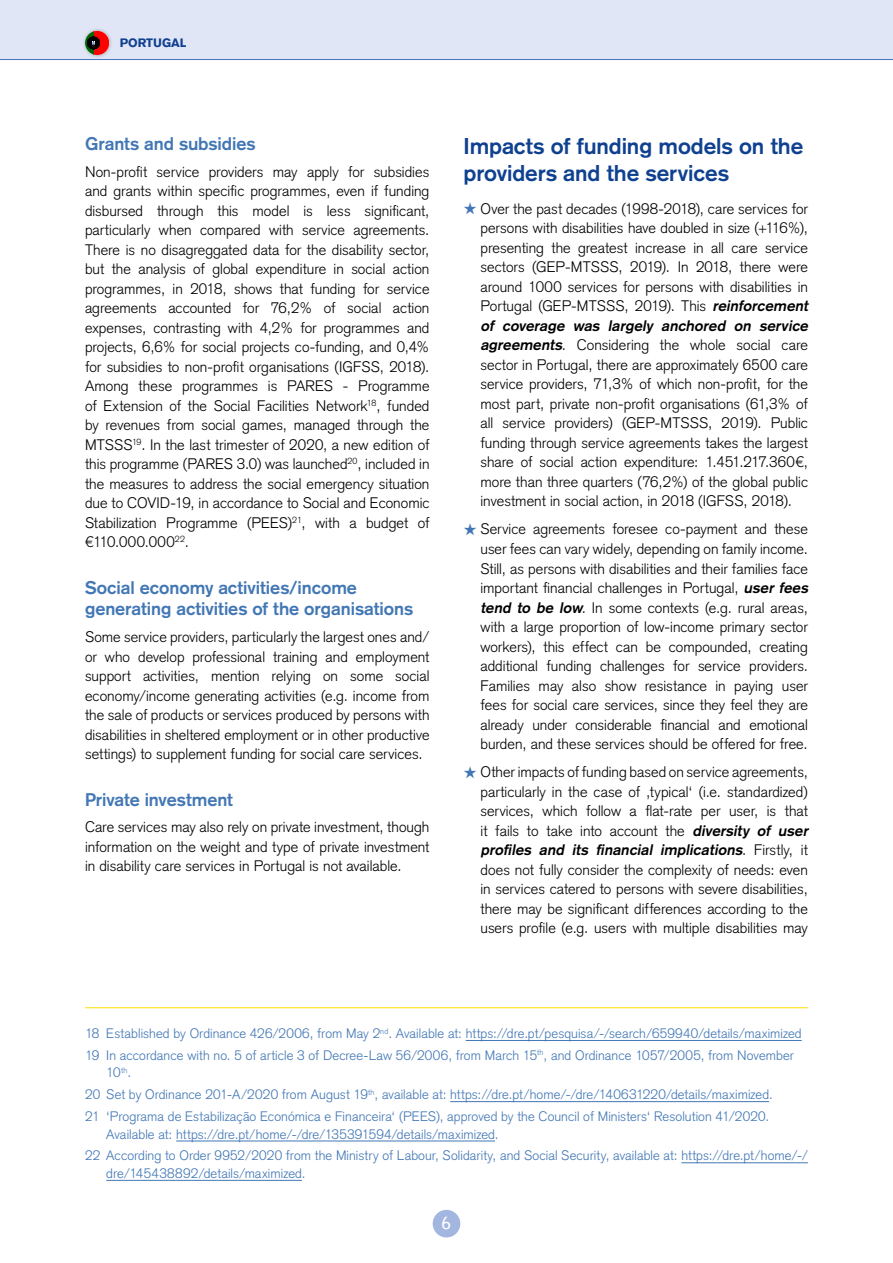
<style>
.page{position:relative;width:893px;height:1263px;background:#fff}
.page>*{position:absolute;margin:0;border:0;box-sizing:border-box;transform-origin:0 0}
.t1{font:700 22.5px/27px "Basic Commercial LT";letter-spacing:-.005em;color:#0f4190}
.t2{font:700 18px/21.6px "Basic Commercial LT";letter-spacing:-.005em;color:#4277b5}
.t3{font:700 16.5px "Bell Gothic";color:#fff}
.body_txt{font:300 15px/19.5px "Basic Commercial LT";letter-spacing:.005em;color:#000;text-align:justify}
.footnotes{font:300 13.5px/17.5px "Basic Commercial LT";letter-spacing:.005em;color:#4277b5}
.t4{font:900 12px "Basic Commercial LT Com";color:#0f4190}
.s1{color:#4277b5}
.s2{font-weight:700;font-style:italic}
</style>
<div class="page">
<div style="left:0;top:0;width:893px;height:60px;background:#e1e6f6"></div>
<div style="left:433px;top:1210px;width:27px;height:27px;background:#a3b6df;border-radius:50%"></div>
<div style="left:81px;top:27px;width:32px;height:32px;background:#000;opacity:.25"></div>
<svg style="left:94px;top:31px;width:15px;height:24px"></svg>
<svg style="left:85px;top:31px;width:9px;height:24px"></svg>
<svg style="left:87px;top:37px;width:13px;height:13px"></svg>
<hr style="left:0;top:59px;width:893px;height:1px;background:#4277b5">
<hr style="left:85px;top:1007px;width:723px;height:1px;background:#ffe000">
<hr style="left:466px;top:1040px;width:336px;height:1px;background:#4277b5">
<hr style="left:450px;top:1101px;width:319px;height:1px;background:#4277b5">
<hr style="left:176px;top:1141px;width:319px;height:1px;background:#4277b5">
<hr style="left:681px;top:1162px;width:127px;height:1px;background:#4277b5">
<hr style="left:106px;top:1180px;width:196px;height:1px;background:#4277b5">
<p class="t4" style="left:120px;top:35px;width:68px">PORTUGAL</p>
<h4 class="t2" style="left:85px;top:133px;width:172px">Grants and subsidies</h4>
<p class="body_txt" style="left:85px;top:162px;width:346px">Non-profit service providers may apply for subsidies and grants within specific programmes, even if funding disbursed through this model is less significant, particularly when compared with service agreements.<br>There is no disagreggated data for the disability sector, but the analysis of global expenditure in social action programmes, in 2018, shows that funding for service agreements accounted for 76,2% of social action expenses, contrasting with 4,2% for programmes and projects, 6,6% for social projects co-funding, and 0,4% for subsidies to non-profit organisations (IGFSS, 2018).<br>Among these programmes is PARES - Programme of Extension of the Social Facilities Network<sup>18</sup>, funded by revenues from social games, managed through the MTSSS<sup>19</sup>. In the last trimester of 2020, a new edition of this programme (PARES 3.0) was launched<sup>20</sup>, included in the measures to address the social emergency situation due to COVID-19, in accordance to Social and Economic Stabilization Programme (PEES)<sup>21</sup>, with a budget of €110.000.000<sup>22</sup>.</p>
<h4 class="t2" style="left:85px;top:576px;width:329px">Social economy activities/income generating activities of the organisations</h4>
<p class="body_txt" style="left:85px;top:627px;width:346px">Some service providers, particularly the largest ones and/ or who develop professional training and employment support activities, mention relying on some social economy/income generating activities (e.g. income from the sale of products or services produced by persons with disabilities in sheltered employment or in other productive settings) to supplement funding for social care services.</p>
<h4 class="t2" style="left:85px;top:788px;width:149px">Private investment</h4>
<p class="body_txt" style="left:85px;top:817px;width:346px">Care services may also rely on private investment, though information on the weight and type of private investment in disability care services in Portugal is not available.</p>
<h3 class="t1" style="left:463px;top:132px;width:341px">Impacts of funding models on the providers and the services</h3>
<p class="body_txt" style="left:480px;top:199px;width:332px;text-align:left;text-indent:-17px"><span class="s1">★</span> Over the past decades (1998-2018), care services for persons with disabilities have doubled in size (+116%), presenting the greatest increase in all care service sectors (GEP-MTSSS, 2019). In 2018, there were around 1000 services for persons with disabilities in Portugal (GEP-MTSSS, 2019). This <span class="s2">reinforcement of coverage was largely anchored on service agreements</span>. Considering the whole social care sector in Portugal, there are approximately 6500 care service providers, 71,3% of which non-profit, for the most part, private non-profit organisations (61,3% of all service providers) (GEP-MTSSS, 2019). Public funding through service agreements takes the largest share of social action expenditure: 1.451.217.360€, more than three quarters (76,2%) of the global public investment in social action, in 2018 (IGFSS, 2018).</p>
<p class="body_txt" style="left:480px;top:520px;width:332px;text-align:left;text-indent:-17px"><span class="s1">★</span> Service agreements foresee co-payment and these user fees can vary widely, depending on family income.<br>Still, as persons with disabilities and their families face important financial challenges in Portugal, <span class="s2">user fees tend to be low</span>. In some contexts (e.g. rural areas, with a large proportion of low-income primary sector workers), this effect can be compounded, creating additional funding challenges for service providers.<br>Families may also show resistance in paying user fees for social care services, since they feel they are already under considerable financial and emotional burden, and these services should be offered for free.</p>
<p class="body_txt" style="left:480px;top:762px;width:332px;text-align:left;text-indent:-17px"><span class="s1">★</span> Other impacts of funding based on service agreements, particularly in the case of ‚typical‘ (i.e. standardized) services, which follow a flat-rate per user, is that it fails to take into account the <span class="s2">diversity of user profiles and its financial implications</span>. F i rs t l y, i t does not fully consider the complexity of needs: even in services catered to persons with severe disabilities, there may be significant differences according to the users profile (e.g. users with multiple disabilities may</p>
<p class="footnotes" style="left:85px;top:1025px;width:718px">18 Established by Ordinance 426/2006, from May 2<sup>nd</sup>. Available at: https://dre.pt/pesquisa/-/search/659940/details/maximized</p>
<p class="footnotes" style="left:106px;top:1046px;width:689px;text-indent:-21px">19 In accordance with no. 5 of article 3 of Decree-Law 56/2006, from March 15<sup>th</sup>, and Ordinance 1057/2005, from November<br>10<sup>th</sup>.</p>
<p class="footnotes" style="left:85px;top:1086px;width:689px">20 Set by Ordinance 201-A/2020 from August 19<sup>th</sup>, available at: https://dre.pt/home/-/dre/140631220/details/maximized.</p>
<p class="footnotes" style="left:106px;top:1108px;width:665px;text-indent:-21px">21 ‘Programa de Estabilização Económica e Financeira‘ (PEES), approved by the Council of Ministers‘ Resolution 41/2020.<br>Available at: https://dre.pt/home/-/dre/135391594/details/maximized.</p>
<p class="footnotes" style="left:106px;top:1147px;width:703px;text-indent:-21px">22 According to Order 9952/2020 from the Ministry of Labour, Solidarity, and Social Security, available at: https://dre.pt/home/-/ dre/145438892/details/maximized.</p>
<p class="t3" style="left:442px;top:1213px;width:11px">6</p>
</div>
